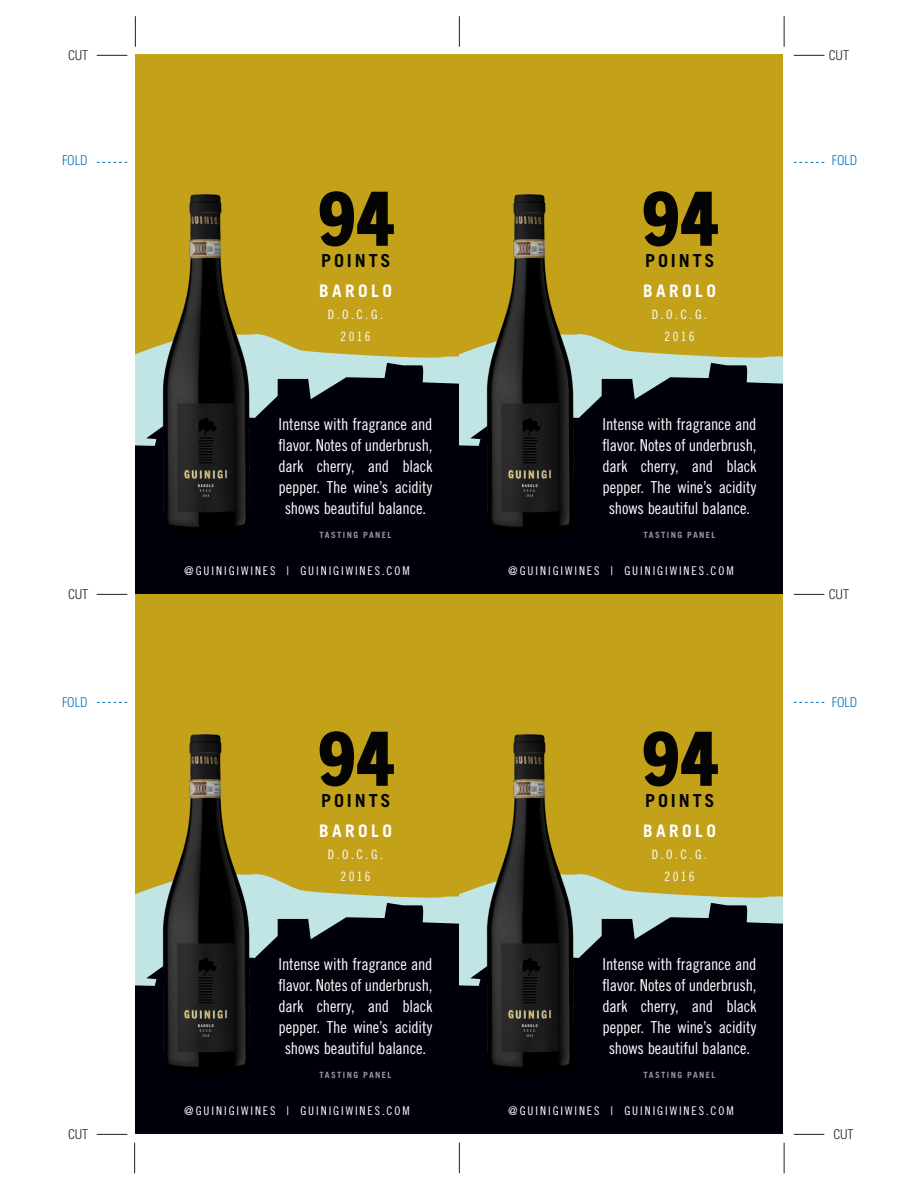
<style>
.page{position:relative;width:918px;height:1188px;background:#fff}
.page>*{position:absolute;margin:0;border:0;box-sizing:border-box;transform-origin:0 0}
.t1{font:75px "Trade Gothic Display 2 Base";letter-spacing:.025em;color:#040503}
.t2{font:700 18px "Trade Gothic";letter-spacing:.16em;color:#040503}
.t3{font:700 17.25px "Trade Gothic";letter-spacing:.2em;color:#fff}
.t4{font:16.5px/21px "Trade Gothic Cond Eighteen";letter-spacing:-.01em;color:#fff;text-align:center}
.t5{font:300 condensed 13.5px "Univers";color:#231f20}
.t6{font:300 condensed 13.5px "Univers";color:#0072bc}
.t7{font:12.9px "Trade Gothic Cond Eighteen";letter-spacing:.17em;color:#fff}
.t8{font:12px "Trade Gothic Cond Eighteen";letter-spacing:.16em;color:#fff}
.t9{font:700 8.55px "Trade Gothic";letter-spacing:.16em;color:#989898}
.t10{font:700 8.55px "Trade Gothic";letter-spacing:.16em;color:#fff}
</style>
<div class="page">
<div style="left:135px;top:54px;width:324px;height:538px;background:#c3a119"></div>
<svg style="left:135px;top:335px;width:324px;height:28px"></svg>
<svg style="left:135px;top:363px;width:324px;height:135px;background:#1e242d"></svg>
<div style="left:135px;top:498px;width:324px;height:96px;background:#00000b"></div>
<img style="left:148px;top:194px;width:116px;height:340px">
<div style="left:459px;top:54px;width:324px;height:538px;background:#c3a119"></div>
<svg style="left:459px;top:335px;width:324px;height:28px"></svg>
<svg style="left:459px;top:363px;width:324px;height:135px;background:#1e242d"></svg>
<div style="left:459px;top:498px;width:324px;height:96px;background:#00000b"></div>
<img style="left:472px;top:194px;width:116px;height:340px">
<div style="left:135px;top:594px;width:324px;height:538px;background:#c3a119"></div>
<svg style="left:135px;top:875px;width:324px;height:28px"></svg>
<svg style="left:135px;top:903px;width:324px;height:135px;background:#1e242d"></svg>
<div style="left:135px;top:1038px;width:324px;height:96px;background:#00000b"></div>
<img style="left:148px;top:734px;width:116px;height:340px">
<div style="left:459px;top:594px;width:324px;height:538px;background:#c3a119"></div>
<svg style="left:459px;top:875px;width:324px;height:28px"></svg>
<svg style="left:459px;top:903px;width:324px;height:135px;background:#1e242d"></svg>
<div style="left:459px;top:1038px;width:324px;height:96px;background:#00000b"></div>
<img style="left:472px;top:734px;width:116px;height:340px">
<hr style="left:459px;top:16px;width:1px;height:31px;background:#231f20">
<hr style="left:459px;top:1143px;width:1px;height:30px;background:#231f20">
<hr style="left:97px;top:594px;width:30px;height:1px;background:#231f20">
<hr style="left:794px;top:594px;width:30px;height:1px;background:#231f20">
<svg style="left:97px;top:702px;width:30px;height:1px"></svg>
<svg style="left:794px;top:702px;width:30px;height:1px"></svg>
<svg style="left:97px;top:162px;width:30px;height:1px"></svg>
<svg style="left:794px;top:162px;width:30px;height:1px"></svg>
<hr style="left:135px;top:16px;width:1px;height:31px;background:#231f20">
<hr style="left:784px;top:16px;width:1px;height:31px;background:#231f20">
<hr style="left:134px;top:1143px;width:1px;height:30px;background:#231f20">
<hr style="left:784px;top:1143px;width:1px;height:30px;background:#231f20">
<hr style="left:97px;top:55px;width:30px;height:1px;background:#231f20">
<hr style="left:794px;top:55px;width:30px;height:1px;background:#231f20">
<hr style="left:97px;top:1134px;width:30px;height:1px;background:#231f20">
<hr style="left:794px;top:1134px;width:30px;height:1px;background:#231f20">
<p class="t5" style="left:68px;top:47px;width:22px">CUT</p>
<p class="t5" style="left:829px;top:47px;width:22px">CUT</p>
<p class="t6" style="left:62px;top:153px;width:27px">FOLD</p>
<p class="t6" style="left:832px;top:153px;width:27px">FOLD</p>
<p class="t1" style="left:318px;top:168px;width:78px">94</p>
<p class="t1" style="left:642px;top:168px;width:78px">94</p>
<p class="t2" style="left:321px;top:249px;width:71px">POINTS</p>
<p class="t2" style="left:645px;top:249px;width:71px">POINTS</p>
<p class="t3" style="left:319px;top:280px;width:74px">BAROLO</p>
<p class="t7" style="left:328px;top:307px;width:57px">D.O.C.G.</p>
<p class="t7" style="left:340px;top:329px;width:32px">2016</p>
<p class="t3" style="left:643px;top:277px;width:74px">BAROLO</p>
<p class="t7" style="left:652px;top:304px;width:57px">D.O.C.G.</p>
<p class="t3" style="left:643px;top:280px;width:74px">BAROLO</p>
<p class="t7" style="left:652px;top:307px;width:57px">D.O.C.G.</p>
<p class="t7" style="left:664px;top:329px;width:32px">2016</p>
<p class="t4" style="left:279px;top:413px;width:155px">Intense with fragrance and flavor. Notes of underbrush, dark cherry, and black pepper. The wine’s acidity shows beautiful balance.</p>
<p class="t4" style="left:609px;top:412px;width:143px">shows beautiful balance.</p>
<p class="t4" style="left:603px;top:413px;width:155px">Intense with fragrance and flavor. Notes of underbrush, dark cherry, and black pepper. The wine’s acidity shows beautiful balance.</p>
<p class="t10" style="left:644px;top:443px;width:73px">TASTING PANEL</p>
<p class="t9" style="left:320px;top:530px;width:73px">TASTING PANEL</p>
<p class="t9" style="left:644px;top:530px;width:73px">TASTING PANEL</p>
<p class="t8" style="left:184px;top:564px;width:227px">@GUINIGIWINES | GUINIGIWINES.COM</p>
<p class="t8" style="left:508px;top:564px;width:227px">@GUINIGIWINES | GUINIGIWINES.COM</p>
<p class="t5" style="left:68px;top:586px;width:22px">CUT</p>
<p class="t5" style="left:829px;top:586px;width:22px">CUT</p>
<p class="t6" style="left:62px;top:694px;width:27px">FOLD</p>
<p class="t6" style="left:832px;top:694px;width:27px">FOLD</p>
<p class="t1" style="left:318px;top:708px;width:78px">94</p>
<p class="t1" style="left:642px;top:708px;width:78px">94</p>
<p class="t2" style="left:321px;top:789px;width:71px">POINTS</p>
<p class="t2" style="left:645px;top:789px;width:71px">POINTS</p>
<p class="t3" style="left:319px;top:820px;width:74px">BAROLO</p>
<p class="t7" style="left:328px;top:847px;width:57px">D.O.C.G.</p>
<p class="t7" style="left:340px;top:869px;width:32px">2016</p>
<p class="t3" style="left:643px;top:820px;width:74px">BAROLO</p>
<p class="t7" style="left:652px;top:847px;width:57px">D.O.C.G.</p>
<p class="t7" style="left:664px;top:869px;width:32px">2016</p>
<p class="t4" style="left:279px;top:953px;width:155px">Intense with fragrance and flavor. Notes of underbrush, dark cherry, and black pepper. The wine’s acidity shows beautiful balance.</p>
<p class="t4" style="left:603px;top:953px;width:155px">Intense with fragrance and flavor. Notes of underbrush, dark cherry, and black pepper. The wine’s acidity shows beautiful balance.</p>
<p class="t9" style="left:320px;top:1070px;width:73px">TASTING PANEL</p>
<p class="t9" style="left:644px;top:1070px;width:73px">TASTING PANEL</p>
<p class="t8" style="left:184px;top:1104px;width:227px">@GUINIGIWINES | GUINIGIWINES.COM</p>
<p class="t8" style="left:508px;top:1104px;width:227px">@GUINIGIWINES | GUINIGIWINES.COM</p>
<p class="t5" style="left:68px;top:1127px;width:22px">CUT</p>
<p class="t5" style="left:833px;top:1127px;width:22px">CUT</p>
</div>
